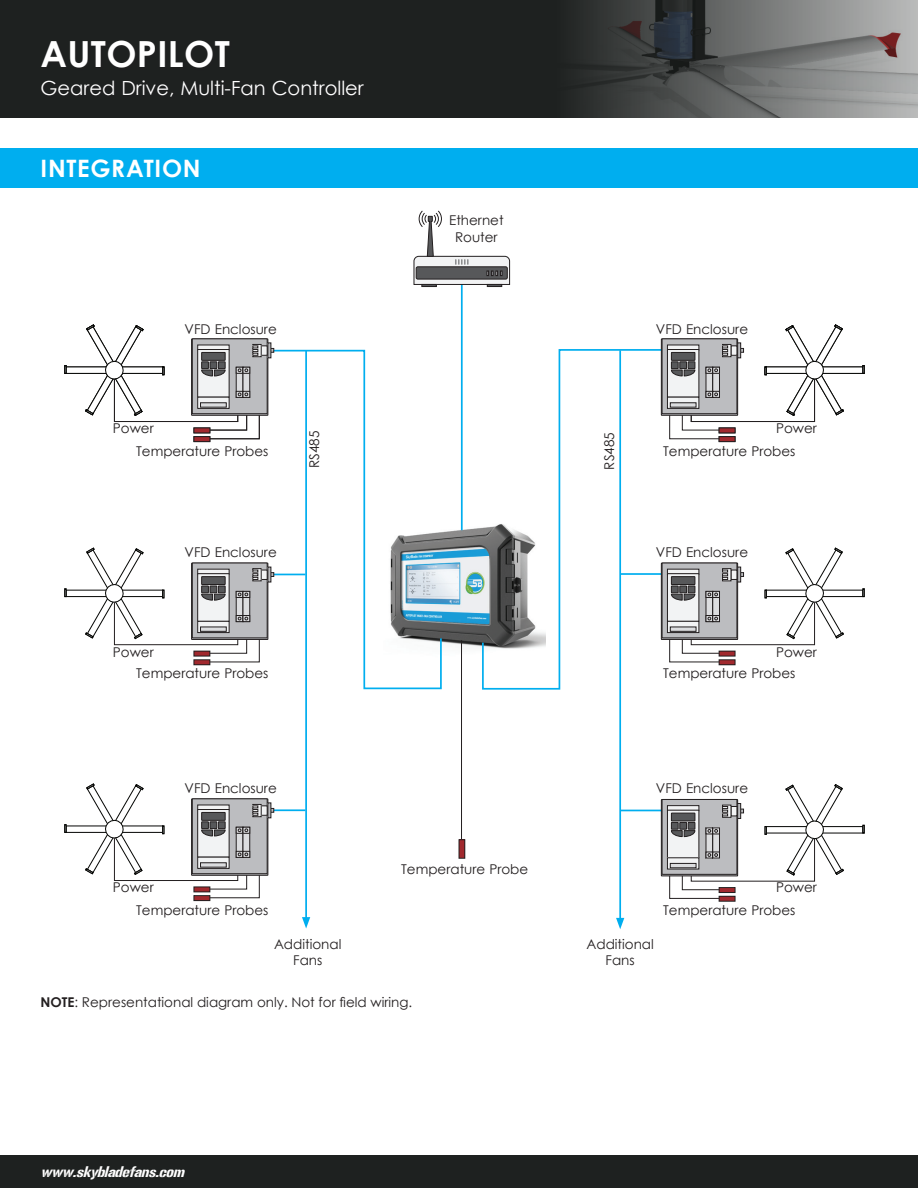
<style>
.page{position:relative;width:918px;height:1188px;background:#fff}
.page>*{position:absolute;margin:0;border:0;box-sizing:border-box;transform-origin:0 0}
.t1{font:700 36px "Century Gothic";letter-spacing:.01em;color:#fff}
.t2{font:700 24px "Century Gothic";letter-spacing:.03em;color:#fff}
.t3{font:19.5px "Century Gothic";color:#fff}
.t4{font:13.5px/16.2px "Century Gothic";color:#231f20;text-align:center}
.t5{font:italic 13.5px "Gunplay";color:#fff}
.s1{font-weight:700}
</style>
<div class="page">
<div style="left:0;top:0;width:918px;height:118px;background:#1e2120"></div>
<img style="left:580px;top:0;width:338px;height:118px">
<div style="left:41px;top:41px;width:325px;height:58px;background:#231f20"></div>
<div style="left:0;top:148px;width:918px;height:40px;background:#00aeef"></div>
<div style="left:0;top:1155px;width:918px;height:33px;background:#1e2120"></div>
<img style="left:443px;top:512px;width:38px;height:140px">
<svg style="left:481px;top:348px;width:183px;height:343px"></svg>
<svg style="left:260px;top:349px;width:183px;height:341px"></svg>
<hr style="left:461px;top:279px;width:2px;height:251px;background:#00aeef">
<div style="left:422px;top:284px;width:14px;height:3px;border:1px solid #231f20"></div>
<div style="left:487px;top:284px;width:15px;height:3px;border:1px solid #231f20"></div>
<svg style="left:414px;top:210px;width:96px;height:75px"></svg>
<hr style="left:305px;top:351px;width:2px;height:569px;background:#00aeef">
<svg style="left:302px;top:917px;width:8px;height:11px"></svg>
<div style="left:66px;top:367px;width:97px;height:7px;border:1px solid #040503"></div>
<div style="left:194px;top:437px;width:16px;height:5px;background:#a1292e"></div>
<div style="left:194px;top:436px;width:16px;height:6px;border:1px solid #231f20"></div>
<svg style="left:271px;top:348px;width:3px;height:4px"></svg>
<div style="left:192px;top:339px;width:75px;height:75px;background:#bcbdc0"></div>
<div style="left:192px;top:339px;width:75px;height:75px;border:1px solid #231f20"></div>
<div style="left:261px;top:346px;width:6px;height:9px;background:#f2f3f4"></div>
<div style="left:261px;top:346px;width:6px;height:9px;border:1px solid #231f20"></div>
<div style="left:253px;top:344px;width:8px;height:13px;border:1px solid #231f20"></div>
<svg style="left:85px;top:324px;width:175px;height:115px"></svg>
<div style="left:766px;top:367px;width:97px;height:7px;border:1px solid #040503"></div>
<div style="left:719px;top:437px;width:16px;height:5px;background:#a1292e"></div>
<div style="left:719px;top:436px;width:16px;height:6px;border:1px solid #231f20"></div>
<div style="left:662px;top:339px;width:75px;height:75px;background:#bcbdc0"></div>
<div style="left:662px;top:339px;width:75px;height:75px;border:1px solid #231f20"></div>
<div style="left:667px;top:345px;width:32px;height:5px;border:1px solid #231f20"></div>
<div style="left:667px;top:349px;width:32px;height:48px;border:1px solid #231f20"></div>
<div style="left:667px;top:397px;width:32px;height:12px;border:1px solid #231f20"></div>
<svg style="left:669px;top:324px;width:175px;height:115px"></svg>
<hr style="left:621px;top:573px;width:44px;height:2px;background:#00aeef">
<hr style="left:619px;top:350px;width:2px;height:571px;background:#00aeef">
<svg style="left:616px;top:918px;width:8px;height:11px"></svg>
<div style="left:766px;top:590px;width:97px;height:7px;border:1px solid #040503"></div>
<div style="left:719px;top:660px;width:16px;height:5px;border:1px solid #231f20"></div>
<div style="left:662px;top:563px;width:75px;height:75px;background:#bcbdc0"></div>
<div style="left:662px;top:563px;width:75px;height:75px;border:1px solid #231f20"></div>
<div style="left:667px;top:569px;width:32px;height:5px;border:1px solid #231f20"></div>
<div style="left:667px;top:574px;width:32px;height:47px;border:1px solid #231f20"></div>
<div style="left:667px;top:621px;width:32px;height:12px;border:1px solid #231f20"></div>
<svg style="left:669px;top:548px;width:175px;height:115px"></svg>
<hr style="left:461px;top:640px;width:1px;height:200px;background:#231f20">
<div style="left:459px;top:840px;width:6px;height:18px;background:#a1292e"></div>
<div style="left:459px;top:840px;width:6px;height:18px;border:1px solid #231f20"></div>
<hr style="left:266px;top:574px;width:39px;height:1px;background:#00aeef">
<div style="left:66px;top:590px;width:97px;height:7px;border:1px solid #040503"></div>
<div style="left:194px;top:660px;width:16px;height:5px;border:1px solid #231f20"></div>
<svg style="left:271px;top:572px;width:3px;height:5px"></svg>
<div style="left:192px;top:563px;width:75px;height:75px;background:#bcbdc0"></div>
<div style="left:192px;top:563px;width:75px;height:75px;border:1px solid #231f20"></div>
<div style="left:261px;top:570px;width:6px;height:9px;background:#f2f3f4"></div>
<div style="left:261px;top:570px;width:6px;height:10px;border:1px solid #231f20"></div>
<div style="left:253px;top:568px;width:8px;height:13px;border:1px solid #231f20"></div>
<svg style="left:85px;top:548px;width:175px;height:115px"></svg>
<hr style="left:621px;top:810px;width:44px;height:1px;background:#00aeef">
<div style="left:766px;top:826px;width:97px;height:7px;border:1px solid #040503"></div>
<div style="left:662px;top:799px;width:75px;height:75px;background:#bcbdc0"></div>
<div style="left:662px;top:799px;width:75px;height:76px;border:1px solid #231f20"></div>
<div style="left:667px;top:805px;width:32px;height:6px;border:1px solid #231f20"></div>
<div style="left:667px;top:810px;width:32px;height:48px;border:1px solid #231f20"></div>
<div style="left:667px;top:858px;width:32px;height:11px;border:1px solid #231f20"></div>
<svg style="left:669px;top:784px;width:175px;height:115px"></svg>
<hr style="left:266px;top:809px;width:39px;height:2px;background:#00aeef">
<div style="left:66px;top:826px;width:97px;height:7px;border:1px solid #040503"></div>
<div style="left:194px;top:896px;width:16px;height:5px;background:#a1292e"></div>
<div style="left:194px;top:895px;width:16px;height:6px;border:1px solid #231f20"></div>
<svg style="left:271px;top:808px;width:3px;height:4px"></svg>
<div style="left:192px;top:799px;width:75px;height:75px;background:#bcbdc0"></div>
<div style="left:192px;top:799px;width:75px;height:75px;border:1px solid #231f20"></div>
<div style="left:261px;top:806px;width:6px;height:9px;background:#f2f3f4"></div>
<div style="left:261px;top:806px;width:6px;height:9px;border:1px solid #231f20"></div>
<div style="left:253px;top:804px;width:8px;height:13px;border:1px solid #231f20"></div>
<svg style="left:85px;top:783px;width:175px;height:115px"></svg>
<h1 class="t1" style="left:40px;top:27px;width:191px">AUTOPILOT</h1>
<h3 class="t3" style="left:40px;top:75px;width:325px">Geared Drive, Multi-Fan Controller</h3>
<h2 class="t2" style="left:40px;top:151px;width:162px">INTEGRATION</h2>
<p class="t4" style="left:449px;top:212px;width:56px">Ethernet<br>Router</p>
<p class="t4" style="left:185px;top:320px;width:94px">VFD Enclosure</p>
<p class="t4" style="left:656px;top:320px;width:94px">VFD Enclosure</p>
<p class="t4" style="left:113px;top:420px;width:42px">Power</p>
<p class="t4" style="left:136px;top:442px;width:134px">Temperature Probes</p>
<p class="t4" style="left:306px;top:468px;width:39px;rotate:-90deg">RS485</p>
<p class="t4" style="left:601px;top:470px;width:39px;rotate:-90deg">RS485</p>
<p class="t4" style="left:776px;top:420px;width:42px">Power</p>
<p class="t4" style="left:663px;top:442px;width:134px">Temperature Probes</p>
<p class="t4" style="left:185px;top:544px;width:94px">VFD Enclosure</p>
<p class="t4" style="left:656px;top:544px;width:94px">VFD Enclosure</p>
<p class="t4" style="left:113px;top:644px;width:42px">Power</p>
<p class="t4" style="left:776px;top:644px;width:42px">Power</p>
<p class="t4" style="left:136px;top:665px;width:134px">Temperature Probes</p>
<p class="t4" style="left:663px;top:665px;width:134px">Temperature Probes</p>
<p class="t4" style="left:185px;top:780px;width:94px">VFD Enclosure</p>
<p class="t4" style="left:656px;top:780px;width:94px">VFD Enclosure</p>
<p class="t4" style="left:401px;top:861px;width:129px">Temperature Probe</p>
<p class="t4" style="left:113px;top:879px;width:42px">Power</p>
<p class="t4" style="left:776px;top:879px;width:42px">Power</p>
<p class="t4" style="left:136px;top:901px;width:134px">Temperature Probes</p>
<p class="t4" style="left:663px;top:901px;width:134px">Temperature Probes</p>
<p class="t4" style="left:274px;top:936px;width:69px">Additional<br>Fans</p>
<p class="t4" style="left:586px;top:936px;width:69px">Additional<br>Fans</p>
<p class="t4" style="left:40px;top:994px;width:373px"><span class="s1">NOTE</span>: Representational diagram only. Not for field wiring.</p>
<p class="t5" style="left:41px;top:1164px;width:149px">www.skybladefans.com</p>
</div>
